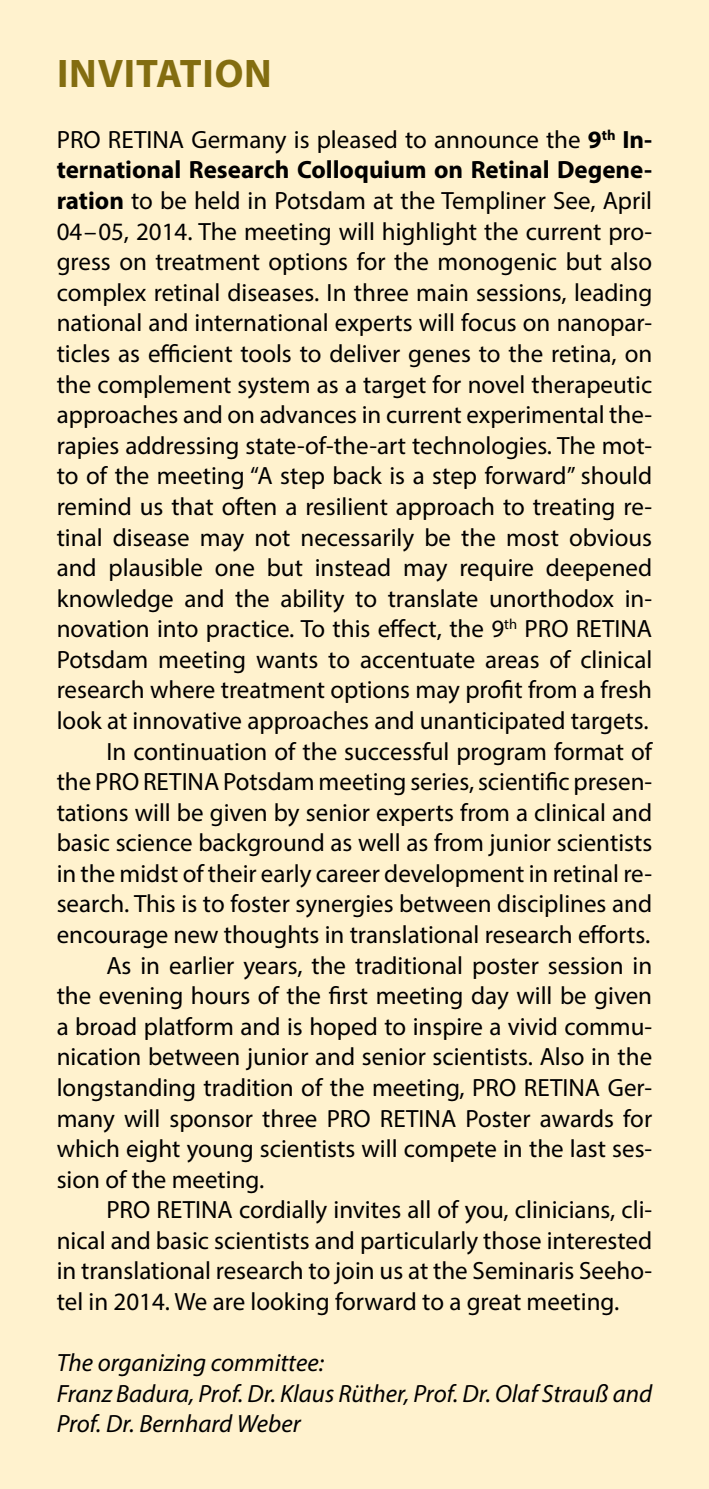
<style>
.page{position:relative;width:709px;height:1489px;background:#fff}
.page>*{position:absolute;margin:0;border:0;box-sizing:border-box;transform-origin:0 0}
.ret_headlines{font:700 40px "Myriad Pro";letter-spacing:.02em;color:#836d10}
.ret_invitation{font:25px/30.5px "Myriad Pro";color:#000;text-align:justify}
.ret_invitation-2{font:italic 25px/30.5px "Myriad Pro";color:#000}
.s1{font-weight:700}
</style>
<div class="page">
<div style="left:0;top:0;width:709px;height:1488px;background:#fff2ce"></div>
<p class="ret_headlines" style="left:57px;top:47px;width:216px">INVITATION</p>
<p class="ret_invitation" style="left:57px;top:124px;width:597px">PRO RETINA Germany is pleased to announce the <span class="s1">9</span><sup>th</sup> <span class="s1">In&shy;ternational Research Colloquium on Retinal Degene&shy;ration</span> to be held in Potsdam at the Templiner See, April 04–05, 2014. The meeting will highlight the current pro&shy;gress on treatment options for the monogenic but also complex retinal diseases. In three main sessions, leading national and international experts will focus on nanopar&shy;ticles as efficient tools to deliver genes to the retina, on the complement system as a target for novel therapeutic approaches and on advances in current experimental the&shy;rapies addressing state-of-the-art technologies. The mot&shy;to of the meeting “A step back is a step forward” should remind us that often a resilient approach to treating re&shy;tinal disease may not necessarily be the most obvious and plausible one but instead may require deepened knowledge and the ability to translate unorthodox in&shy;novation into practice. To this effect, the 9<sup>th</sup> PRO RETINA Potsdam meeting wants to accentuate areas of clinical research where treatment options may profit from a fresh look at innovative approaches and unanticipated targets.</p>
<p class="ret_invitation" style="left:57px;top:735px;width:597px;text-indent:50px">In continuation of the successful program format of the PRO RETINA Potsdam meeting series, scientific presen&shy;tations will be given by senior experts from a clinical and basic science background as well as from junior scientists in the midst of their early career development in retinal re&shy;search. This is to foster synergies between disciplines and encourage new thoughts in translational research efforts.</p>
<p class="ret_invitation" style="left:57px;top:949px;width:597px;text-indent:50px">As in earlier years, the traditional poster session in the evening hours of the first meeting day will be given a broad platform and is hoped to inspire a vivid commu&shy;nication between junior and senior scientists. Also in the longstanding tradition of the meeting, PRO RETINA Ger&shy;many will sponsor three PRO RETINA Poster awards for which eight young scientists will compete in the last ses&shy;sion of the meeting.</p>
<p class="ret_invitation" style="left:57px;top:1194px;width:597px;text-indent:50px">PRO RETINA cordially invites all of you, clinicians, cli&shy;nical and basic scientists and particularly those interested in translational research to join us at the Seminaris Seeho&shy;tel in 2014. We are looking forward to a great meeting.</p>
<p class="ret_invitation-2" style="left:57px;top:1346px;width:269px">The organizing committee:</p>
<p class="ret_invitation-2" style="left:57px;top:1377px;width:597px">Franz Badura, Prof. Dr. Klaus Rüther, Prof. Dr. Olaf Strauß and<br>Prof. Dr. Bernhard Weber</p>
</div>
